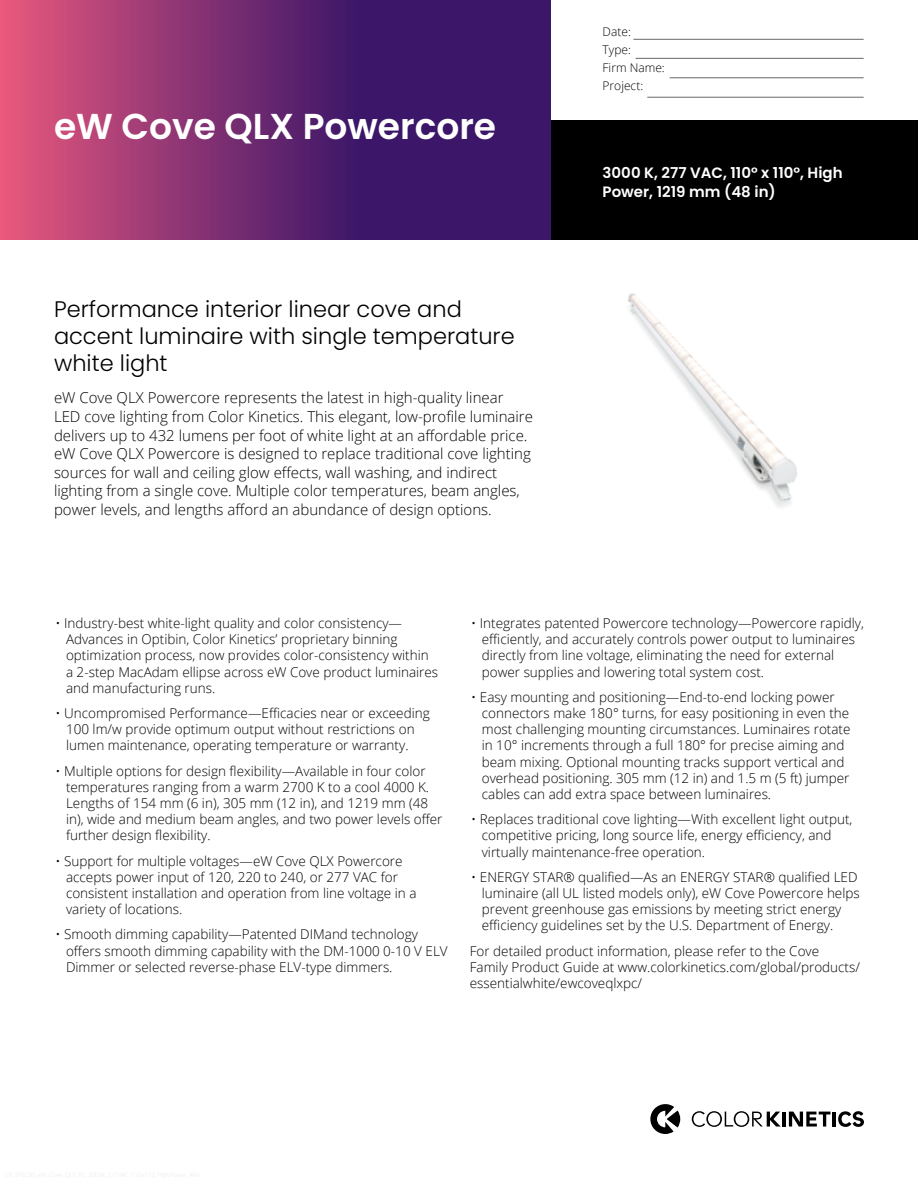
<style>
.page{position:relative;width:918px;height:1188px;background:#fff}
.page>*{position:absolute;margin:0;border:0;box-sizing:border-box;transform-origin:0 0}
._01a_Body_Copy_no_ta{font:600 36px "Poppins";color:#fff}
.Bodycopy_8_5pt{font:300 22.5px/27px "Poppins";color:#000}
.Bodycopy_8_5pt-2{font:300 15px/18.6px "Open Sans";color:#000}
._01a_Body_Copy_no_ta-2{font:600 15px/18.6px "Poppins";color:#fff}
.Bulleted_bodycopy_9p{font:300 13.5px/16.2px "Open Sans";color:#000}
.Bodycopy_9pt{font:300 13.5px/16.2px "Open Sans";color:#000}
.t1{font:300 12px "Open Sans";color:#000}
</style>
<div class="page">
<div style="left:551px;top:120px;width:367px;height:120px;background:#000"></div>
<svg style="left:0;top:0;width:551px;height:240px;background:#732b6f"></svg>
<hr style="left:782px;top:1112px;width:4px;height:15px;background:#000">
<svg style="left:789px;top:1112px;width:42px;height:15px"></svg>
<hr style="left:833px;top:1112px;width:3px;height:15px;background:#000">
<svg style="left:692px;top:1111px;width:89px;height:16px"></svg>
<svg style="left:838px;top:1111px;width:26px;height:16px"></svg>
<svg style="left:650px;top:1104px;width:30px;height:30px"></svg>
<img style="left:627px;top:293px;width:170px;height:214px">
<hr style="left:633px;top:39px;width:231px;height:1px;background:#000">
<hr style="left:636px;top:58px;width:228px;height:1px;background:#000">
<hr style="left:670px;top:77px;width:194px;height:1px;background:#000">
<hr style="left:647px;top:97px;width:217px;height:1px;background:#000">
<p class="_01a_Body_Copy_no_ta" style="left:54px;top:105px;width:444px">eW Cove QLX Powercore</p>
<p class="Bodycopy_8_5pt" style="left:54px;top:296px;width:462px">Performance interior linear cove and accent luminaire with single temperature white light</p>
<p class="Bodycopy_8_5pt-2" style="left:54px;top:388px;width:480px">eW Cove QLX Powercore represents the latest in high-quality linear LED cove lighting from Color Kinetics. This elegant, low-profile luminaire delivers up to 432 lumens per foot of white light at an affordable price. eW Cove QLX Powercore is designed to replace traditional cove lighting sources for wall and ceiling glow effects, wall washing, and indirect lighting from a single cove. Multiple color temperatures, beam angles, power levels, and lengths afford an abundance of design options.</p>
<p class="t1" style="left:603px;top:24px;width:30px">Date:</p>
<p class="t1" style="left:603px;top:42px;width:30px">Type:</p>
<p class="t1" style="left:603px;top:60px;width:64px">Firm Name:</p>
<p class="t1" style="left:603px;top:78px;width:42px">Project:</p>
<p class="_01a_Body_Copy_no_ta-2" style="left:603px;top:164px;width:241px">3000 K, 277 VAC, 110° x 110°, High<br>Power, 1219 mm (48 in)</p>
<p class="Bulleted_bodycopy_9p" style="left:66px;top:615px;width:374px;text-indent:-10px">• Industry-best white-light quality and color consistency— Advances in Optibin, Color Kinetics’ proprietary binning optimization process, now provides color-consistency within a 2-step MacAdam ellipse across eW Cove product luminaires and manufacturing runs.</p>
<p class="Bulleted_bodycopy_9p" style="left:66px;top:705px;width:365px;text-indent:-10px">• Uncompromised Performance—Efficacies near or exceeding<br>100 lm/w provide optimum output without restrictions on lumen maintenance, operating temperature or warranty.</p>
<p class="Bulleted_bodycopy_9p" style="left:66px;top:762px;width:378px;text-indent:-10px">• Multiple options for design flexibility—Available in four color temperatures ranging from a warm 2700 K to a cool 4000 K.<br>Lengths of 154 mm (6 in), 305 mm (12 in), and 1219 mm (48 in), wide and medium beam angles, and two power levels offer further design flexibility.</p>
<p class="Bulleted_bodycopy_9p" style="left:66px;top:852px;width:352px;text-indent:-10px">• Support for multiple voltages—eW Cove QLX Powercore accepts power input of 120, 220 to 240, or 277 VAC for consistent installation and operation from line voltage in a variety of locations.</p>
<p class="Bulleted_bodycopy_9p" style="left:66px;top:926px;width:383px;text-indent:-10px">• Smooth dimming capability—Patented DIMand technology offers smooth dimming capability with the DM-1000 0-10 V ELV<br>Dimmer or selected reverse-phase ELV-type dimmers.</p>
<p class="Bulleted_bodycopy_9p" style="left:482px;top:615px;width:384px;text-indent:-10px">• Integrates patented Powercore technology—Powercore rapidly, efficiently, and accurately controls power output to luminaires directly from line voltage, eliminating the need for external power supplies and lowering total system cost.</p>
<p class="Bulleted_bodycopy_9p" style="left:482px;top:689px;width:370px;text-indent:-10px">• Easy mounting and positioning—End-to-end locking power connectors make 180° turns, for easy positioning in even the most challenging mounting circumstances. Luminaires rotate in 10° increments through a full 180° for precise aiming and beam mixing. Optional mounting tracks support vertical and overhead positioning. 305 mm (12 in) and 1.5 m (5 ft) jumper cables can add extra space between luminaires.</p>
<p class="Bulleted_bodycopy_9p" style="left:482px;top:811px;width:372px;text-indent:-10px">• Replaces traditional cove lighting—With excellent light output, competitive pricing, long source life, energy efficiency, and virtually maintenance-free operation.</p>
<p class="Bulleted_bodycopy_9p" style="left:482px;top:869px;width:379px;text-indent:-10px">• ENERGY STAR® qualified—As an ENERGY STAR® qualified LED luminaire (all UL listed models only), eW Cove Powercore helps prevent greenhouse gas emissions by meeting strict energy efficiency guidelines set by the U.S. Department of Energy.</p>
<p class="Bodycopy_9pt" style="left:470px;top:942px;width:392px">For detailed product information, please refer to the Cove<br>Family Product Guide at www.colorkinetics.com/global/products/ essentialwhite/ewcoveqlxpc/</p>
</div>
